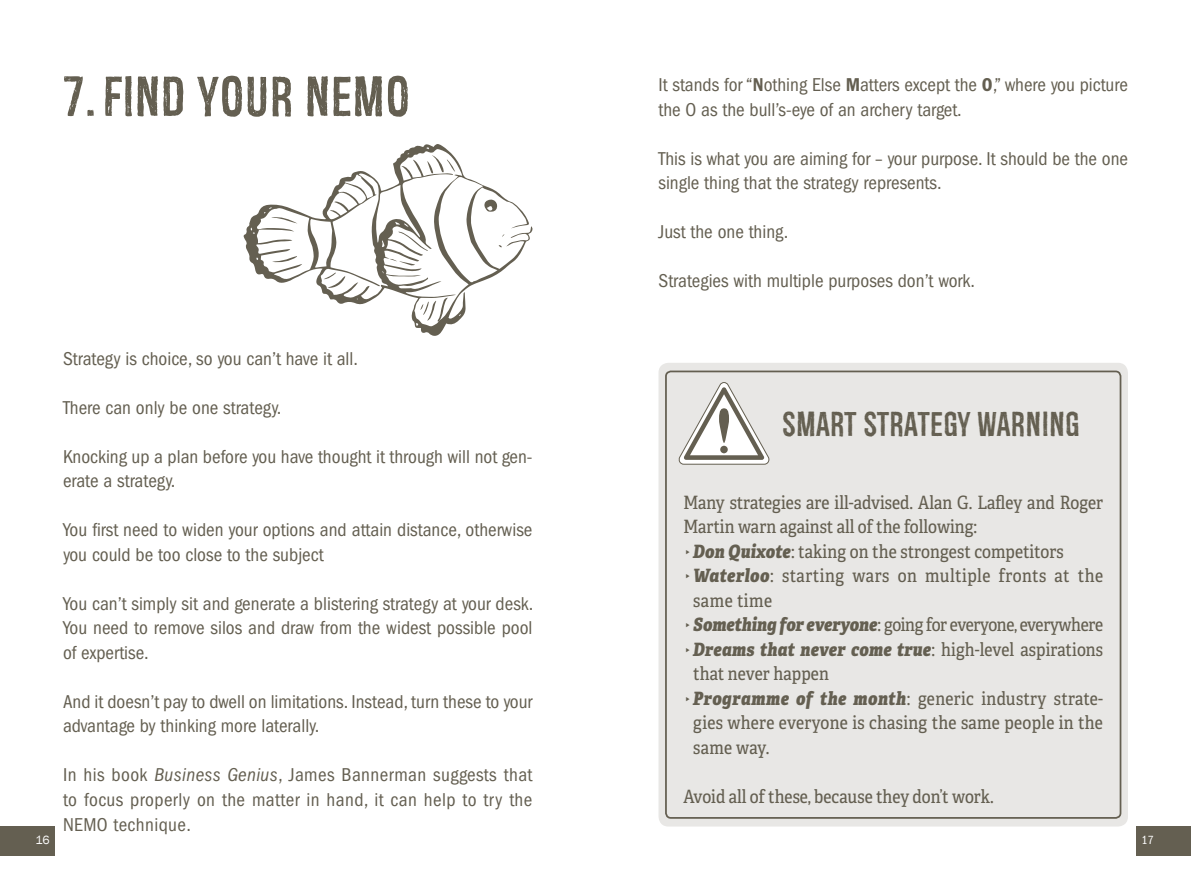
<style>
.page{position:relative;width:1191px;height:893px;background:#fff}
.page>*{position:absolute;margin:0;border:0;box-sizing:border-box;transform-origin:0 0}
.t1{font:54.25px "Redgar";letter-spacing:.01em;color:#645f51}
.t2{font:33.25px "Redgar";letter-spacing:.01em;color:#645f51}
.t3{font:condensed 19.25px/24.5px "ITC Franklin Gothic Std";color:#645f51}
.t4{font:18.38px "Adelle Condensed";color:#645f51}
.t5{font:18.38px "Adelle Condensed";letter-spacing:.025em;color:#645f51}
.t6{font:18.38px "Adelle Condensed";letter-spacing:-.02em;color:#645f51}
.t7{font:12.25px "Franklin Gothic";color:#fff}
.t8{font:condensed 12.25px "ITC Franklin Gothic Std";color:#fff}
.s1{font-family:"ITC Franklin Gothic Std Dm Cd";font-stretch:normal}
.s2{font-style:italic}
.s3{font-family:"Adelle Condensed Eb";font-style:italic}
</style>
<div class="page">
<div style="left:1136px;top:826px;width:55px;height:30px;background:#645f51"></div>
<div style="left:0;top:826px;width:55px;height:30px;background:#645f51"></div>
<div style="left:658px;top:363px;width:470px;height:463px;background:#e8e7e5;border-radius:10px"></div>
<svg style="left:678px;top:382px;width:91px;height:83px"></svg>
<div style="left:665px;top:371px;width:456px;height:448px;border:2px solid #645f51;border-radius:5px"></div>
<svg style="left:243px;top:144px;width:289px;height:192px"></svg>
<svg style="left:484px;top:199px;width:13px;height:13px"></svg>
<svg style="left:398px;top:232px;width:30px;height:19px"></svg>
<svg style="left:427px;top:155px;width:28px;height:18px"></svg>
<svg style="left:420px;top:298px;width:28px;height:24px"></svg>
<svg style="left:390px;top:258px;width:25px;height:8px"></svg>
<svg style="left:323px;top:272px;width:22px;height:17px"></svg>
<svg style="left:272px;top:256px;width:25px;height:7px"></svg>
<svg style="left:271px;top:216px;width:26px;height:8px"></svg>
<h1 class="t1" style="left:63px;top:66px;width:348px">7.FIND YOUR NEMO</h1>
<p class="t3" style="left:658px;top:73px;width:471px">It stands for “<span class="s1">N</span>othing Else <span class="s1">M</span>atters except the <span class="s1">O</span>,” where you picture the O as the bull’s-eye of an archery target.</p>
<p class="t3" style="left:658px;top:147px;width:471px">This is what you are aiming for – your purpose. It should be the one single thing that the strategy represents.</p>
<p class="t3" style="left:658px;top:220px;width:131px">Just the one thing.</p>
<p class="t3" style="left:658px;top:269px;width:318px">Strategies with multiple purposes don’t work.</p>
<p class="t3" style="left:63px;top:346px;width:296px">Strategy is choice, so you can’t have it all.</p>
<p class="t3" style="left:63px;top:395px;width:220px">There can only be one strategy.</p>
<p class="t3" style="left:63px;top:444px;width:471px">Knocking up a plan before you have thought it through will not gen&shy;erate a strategy.</p>
<p class="t3" style="left:63px;top:518px;width:471px">You first need to widen your options and attain distance, otherwise you could be too close to the subject</p>
<p class="t3" style="left:63px;top:591px;width:472px;text-align:justify">You can’t simply sit and generate a blistering strategy at your desk.<br>You need to remove silos and draw from the widest possible pool of expertise.</p>
<p class="t3" style="left:63px;top:689px;width:471px">And it doesn’t pay to dwell on limitations. Instead, turn these to your advantage by thinking more laterally.</p>
<p class="t3" style="left:63px;top:763px;width:471px;text-align:justify">In his book <span class="s2">Business Genius</span>, James Bannerman suggests that to focus properly on the matter in hand, it can help to try the NEMO technique.</p>
<h2 class="t2" style="left:782px;top:406px;width:298px">SMART STRATEGY WARNING</h2>
<p class="t4" style="left:683px;top:489px;width:421px">Many strategies are ill-advised. Alan G. Lafley and Roger</p>
<p class="t4" style="left:683px;top:513px;width:295px">Martin warn against all of the following:</p>
<p class="t4" style="left:683px;top:538px;width:382px">△<span class="s3">Don Quixote</span>: taking on the strongest competitors</p>
<p class="t5" style="left:683px;top:562px;width:421px">△<span class="s3">Waterloo</span>: starting wars on multiple fronts at the</p>
<p class="t5" style="left:693px;top:587px;width:80px">same time</p>
<p class="t6" style="left:683px;top:611px;width:421px">△<span class="s3">Something for everyone</span>: going for everyone, everywhere</p>
<p class="t4" style="left:683px;top:636px;width:421px">△<span class="s3">Dreams that never come true</span>: high-level aspirations</p>
<p class="t4" style="left:693px;top:660px;width:137px">that never happen</p>
<p class="t4" style="left:683px;top:685px;width:421px">△<span class="s3">Programme of the month</span>: generic industry strate-</p>
<p class="t4" style="left:693px;top:709px;width:411px">gies where everyone is chasing the same people in the</p>
<p class="t4" style="left:693px;top:734px;width:78px">same way.</p>
<p class="t4" style="left:683px;top:783px;width:312px">Avoid all of these, because they don’t work.</p>
<p class="t7" style="left:36px;top:832px;width:15px">16</p>
<p class="t8" style="left:1141px;top:833px;width:14px">17</p>
</div>
